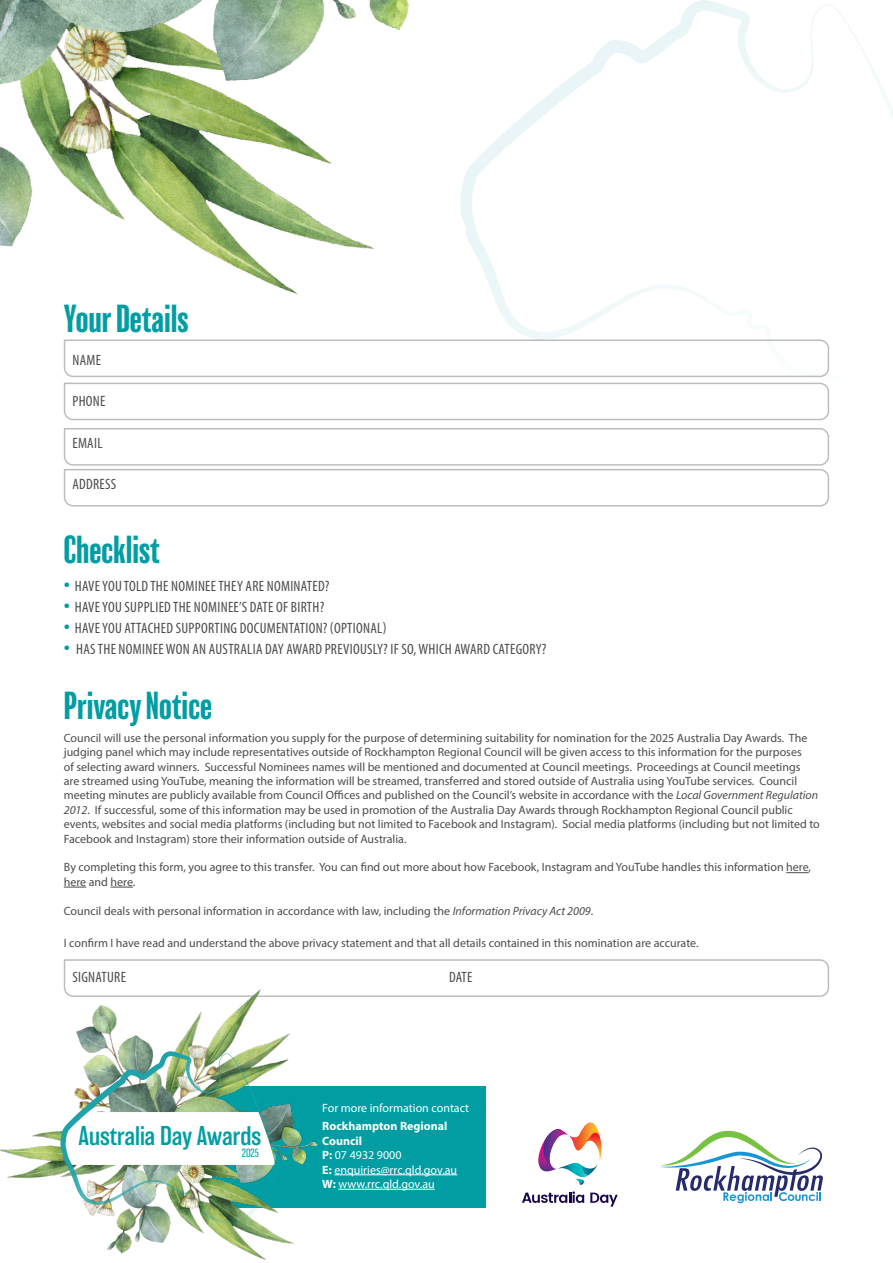
<style>
.page{position:relative;width:893px;height:1263px;background:#fff}
.page>*{position:absolute;margin:0;border:0;box-sizing:border-box;transform-origin:0 0}
.Form_Heading{font:condensed 36px "Balboa";color:#009ea3}
.t1{font:300 25.05px "Balboa";color:#009ea3}
.Body{font:condensed 15px "Myriad Pro";letter-spacing:.02em;color:#4b4c4d}
.Body-2{font:12px/14.4px "Myriad Pro";color:#4b4c4d}
.Body-3{font:12px/14.4px "Myriad Pro";color:#fff}
.t2{font:200 11.1px "Balboa";color:#009ea3}
.s1{font-size:24px;color:#009ea3}
.s2{font-style:italic}
.s3{font-weight:700}
</style>
<div class="page">
<img style="left:0;top:0;width:409px;height:295px">
<svg style="left:786px;top:872px;width:23px;height:1px"></svg>
<svg style="left:64px;top:887px;width:22px;height:1px"></svg>
<svg style="left:111px;top:887px;width:22px;height:1px"></svg>
<svg style="left:63px;top:339px;width:767px;height:82px"></svg>
<svg style="left:323px;top:959px;width:507px;height:38px"></svg>
<svg style="left:63px;top:428px;width:767px;height:79px"></svg>
<svg style="left:660px;top:1130px;width:163px;height:73px"></svg>
<div style="left:213px;top:1086px;width:273px;height:121px;background:#009ea3"></div>
<img style="left:0;top:959px;width:323px;height:301px">
<img style="left:60px;top:1051px;width:215px;height:154px">
<hr style="left:334px;top:1174px;width:123px;height:1px;background:#fff">
<hr style="left:338px;top:1189px;width:97px;height:1px;background:#fff">
<svg style="left:538px;top:1123px;width:64px;height:62px"></svg>
<svg style="left:522px;top:1191px;width:62px;height:12px"></svg>
<svg style="left:590px;top:1192px;width:28px;height:14px"></svg>
<svg style="left:460px;top:0;width:305px;height:339px"></svg>
<p class="Form_Heading" style="left:64px;top:300px;width:126px">Your Details</p>
<p class="Body" style="left:72px;top:351px;width:30px">NAME</p>
<p class="Body" style="left:72px;top:392px;width:35px">PHONE</p>
<p class="Body" style="left:72px;top:434px;width:32px">EMAIL</p>
<p class="Body" style="left:72px;top:475px;width:45px">ADDRESS</p>
<p class="Form_Heading" style="left:64px;top:531px;width:98px">Checklist</p>
<p class="Body" style="left:64px;top:577px;width:267px"><span class="s1">•</span> HAVE YOU TOLD THE NOMINEE THEY ARE NOMINATED?</p>
<p class="Body" style="left:64px;top:598px;width:262px"><span class="s1">•</span> HAVE YOU SUPPLIED THE NOMINEE’S DATE OF BIRTH?</p>
<p class="Body" style="left:64px;top:619px;width:324px"><span class="s1">•</span> HAVE YOU ATTACHED SUPPORTING DOCUMENTATION? (OPTIONAL)</p>
<p class="Body" style="left:64px;top:640px;width:484px"><span class="s1">•</span> HAS THE NOMINEE WON AN AUSTRALIA DAY AWARD PREVIOUSLY? IF SO, WHICH AWARD CATEGORY?</p>
<p class="Form_Heading" style="left:64px;top:687px;width:150px">Privacy Notice</p>
<p class="Body-2" style="left:64px;top:730px;width:758px">Council will use the personal information you supply for the purpose of determining suitability for nomination for the 2025 Australia Day Awards. The judging panel which may include representatives outside of Rockhampton Regional Council will be given access to this information for the purposes<br>of selecting award winners. Successful Nominees names will be mentioned and documented at Council meetings. Proceedings at Council meetings<br>are streamed using YouTube, meaning the information will be streamed, transferred and stored outside of Australia using YouTube services. Council meeting minutes are publicly available from Council Offices and published on the Council’s website in accordance with the <span class="s2">Local Government Regulation 2012</span>. If successful, some of this information may be used in promotion of the Australia Day Awards through Rockhampton Regional Council public events, websites and social media platforms (including but not limited to Facebook and Instagram). Social media platforms (including but not limited to Facebook and Instagram) store their information outside of Australia.</p>
<p class="Body-2" style="left:64px;top:860px;width:749px">By completing this form, you agree to this transfer. You can find out more about how Facebook, Instagram and YouTube handles this information here, here and here.</p>
<p class="Body-2" style="left:64px;top:903px;width:531px">Council deals with personal information in accordance with law, including the <span class="s2">Information Privacy Act 2009</span>.</p>
<p class="Body-2" style="left:64px;top:936px;width:636px">I confirm I have read and understand the above privacy statement and that all details contained in this nomination are accurate.</p>
<p class="Body" style="left:72px;top:968px;width:55px">SIGNATURE</p>
<p class="Body" style="left:449px;top:968px;width:25px">DATE</p>
<p class="t1" style="left:78px;top:1122px;width:185px">Australia Day Awards</p>
<p class="t2" style="left:242px;top:1147px;width:19px">2025</p>
<p class="Body-3" style="left:322px;top:1101px;width:148px">For more information contact</p>
<p class="Body-3" style="left:322px;top:1119px;width:136px"><span class="s3">Rockhampton Regional<br>Council<br>P:</span> 07 4932 9000<br><span class="s3">E:</span> enquiries@rrc.qld.gov.au<br><span class="s3">W:</span> www.rrc.qld.gov.au</p>
</div>
